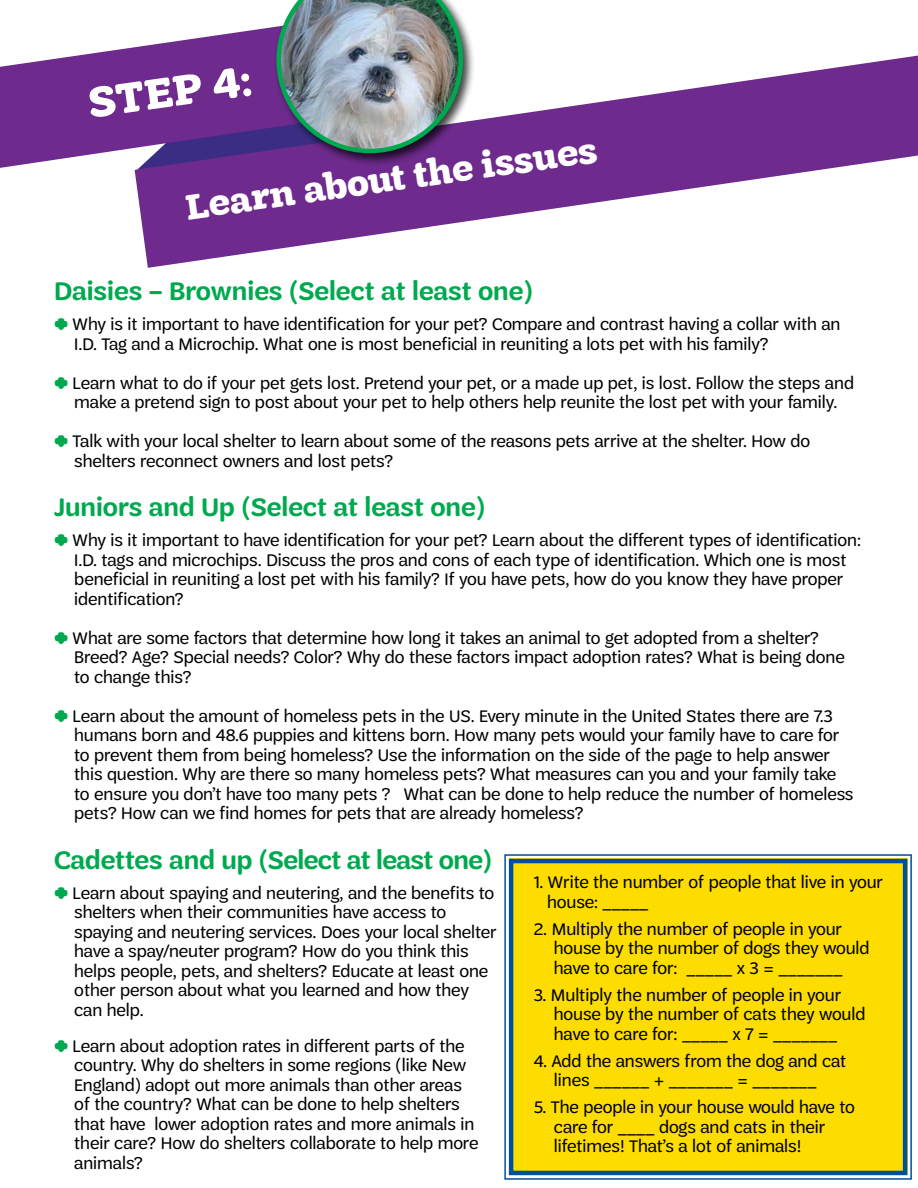
<style>
.page{position:relative;width:918px;height:1188px;background:#fff}
.page>*{position:absolute;margin:0;border:0;box-sizing:border-box;transform-origin:0 0}
.t1{font:700 45px "Trefoil Slab";color:#fff}
.t2{font:700 37.5px "Trefoil Slab";color:#fff}
.t3{font:600 27px "Trefoil Sans";color:#00a94f}
.t4{font:600 27px "Trefoil Sans";letter-spacing:-.02em;color:#00a94f}
.t5{font:18px/19.5px "Trefoil Sans";color:#000}
.s1{color:#00a94f}
</style>
<div class="page">
<svg style="left:0;top:47px;width:136px;height:121px;fill:#6e2a8d"></svg>
<svg style="left:135px;top:56px;width:783px;height:212px;fill:#6e2a8d"></svg>
<div style="left:504px;top:854px;width:408px;height:326px;background:#fddd00"></div>
<div style="left:509px;top:859px;width:398px;height:316px;border:4px solid #004f9a"></div>
<div style="left:273px;top:0;width:203px;height:166px;background:#000;opacity:.75"></div>
<img style="left:136px;top:0;width:327px;height:171px">
<h1 class="t1" style="left:85px;top:78px;width:166px;rotate:-8deg">STEP 4:</h1>
<h2 class="t2" style="left:183px;top:186px;width:416px;rotate:-8deg">Learn about the issues</h2>
<h3 class="t3" style="left:54px;top:277px;width:480px">Daisies – Brownies (Select at least one)</h3>
<p class="t5" style="left:74px;top:315px;width:768px;text-indent:-20px"><span class="s1">☙</span> Why is it important to have identification for your pet? Compare and contrast having a collar with an<br>I.D. Tag and a Microchip. What one is most beneficial in reuniting a lots pet with his family?</p>
<p class="t5" style="left:54px;top:373px;width:802px;text-align:center"><span class="s1">☙</span> Learn what to do if your pet gets lost. Pretend your pet, or a made up pet, is lost. Follow the steps and make a pretend sign to post about your pet to help others help reunite the lost pet with your family.</p>
<p class="t5" style="left:74px;top:432px;width:738px;text-indent:-20px"><span class="s1">☙</span> Talk with your local shelter to learn about some of the reasons pets arrive at the shelter. How do shelters reconnect owners and lost pets?</p>
<h3 class="t3" style="left:54px;top:493px;width:433px">Juniors and Up (Select at least one)</h3>
<p class="t5" style="left:74px;top:531px;width:788px;text-indent:-20px"><span class="s1">☙</span> Why is it important to have identification for your pet? Learn about the different types of identification:<br>I.D. tags and microchips. Discuss the pros and cons of each type of identification. Which one is most beneficial in reuniting a lost pet with his family? If you have pets, how do you know they have proper identification?</p>
<p class="t5" style="left:74px;top:628px;width:772px;text-indent:-20px"><span class="s1">☙</span> What are some factors that determine how long it takes an animal to get adopted from a shelter?<br>Breed? Age? Special needs? Color? Why do these factors impact adoption rates? What is being done to change this?</p>
<p class="t5" style="left:74px;top:706px;width:781px;text-indent:-20px"><span class="s1">☙</span> Learn about the amount of homeless pets in the US. Every minute in the United States there are 7.3 humans born and 48.6 puppies and kittens born. How many pets would your family have to care for to prevent them from being homeless? Use the information on the side of the page to help answer this question. Why are there so many homeless pets? What measures can you and your family take to ensure you don’t have too many pets ? What can be done to help reduce the number of homeless pets? How can we find homes for pets that are already homeless?</p>
<h3 class="t4" style="left:54px;top:845px;width:440px">Cadettes and up (Select at least one)</h3>
<p class="t5" style="left:74px;top:883px;width:424px;text-indent:-20px"><span class="s1">☙</span> Learn about spaying and neutering, and the benefits to shelters when their communities have access to spaying and neutering services. Does your local shelter have a spay/neuter program? How do you think this helps people, pets, and shelters? Educate at least one other person about what you learned and how they can help.</p>
<p class="t5" style="left:74px;top:1036px;width:406px;text-indent:-20px"><span class="s1">☙</span> Learn about adoption rates in different parts of the country. Why do shelters in some regions (like New England) adopt out more animals than other areas of the country? What can be done to help shelters that have lower adoption rates and more animals in their care? How do shelters collaborate to help more animals?</p>
<p class="t5" style="left:547px;top:873px;width:337px;text-indent:-14px">1. Write the number of people that live in your house: _____</p>
<p class="t5" style="left:554px;top:919px;width:317px;text-indent:-20px">2. Multiply the number of people in your house by the number of dogs they would have to care for: _____ x 3 = _______</p>
<p class="t5" style="left:554px;top:985px;width:313px;text-indent:-20px">3. Multiply the number of people in your house by the number of cats they would have to care for: _____ x 7 = _______</p>
<p class="t5" style="left:534px;top:1051px;width:314px;text-align:center">4. Add the answers from the dog and cat lines ______ + _______ = _______</p>
<p class="t5" style="left:554px;top:1098px;width:302px;text-indent:-20px">5. The people in your house would have to care for ____ dogs and cats in their lifetimes! That’s a lot of animals!</p>
</div>
